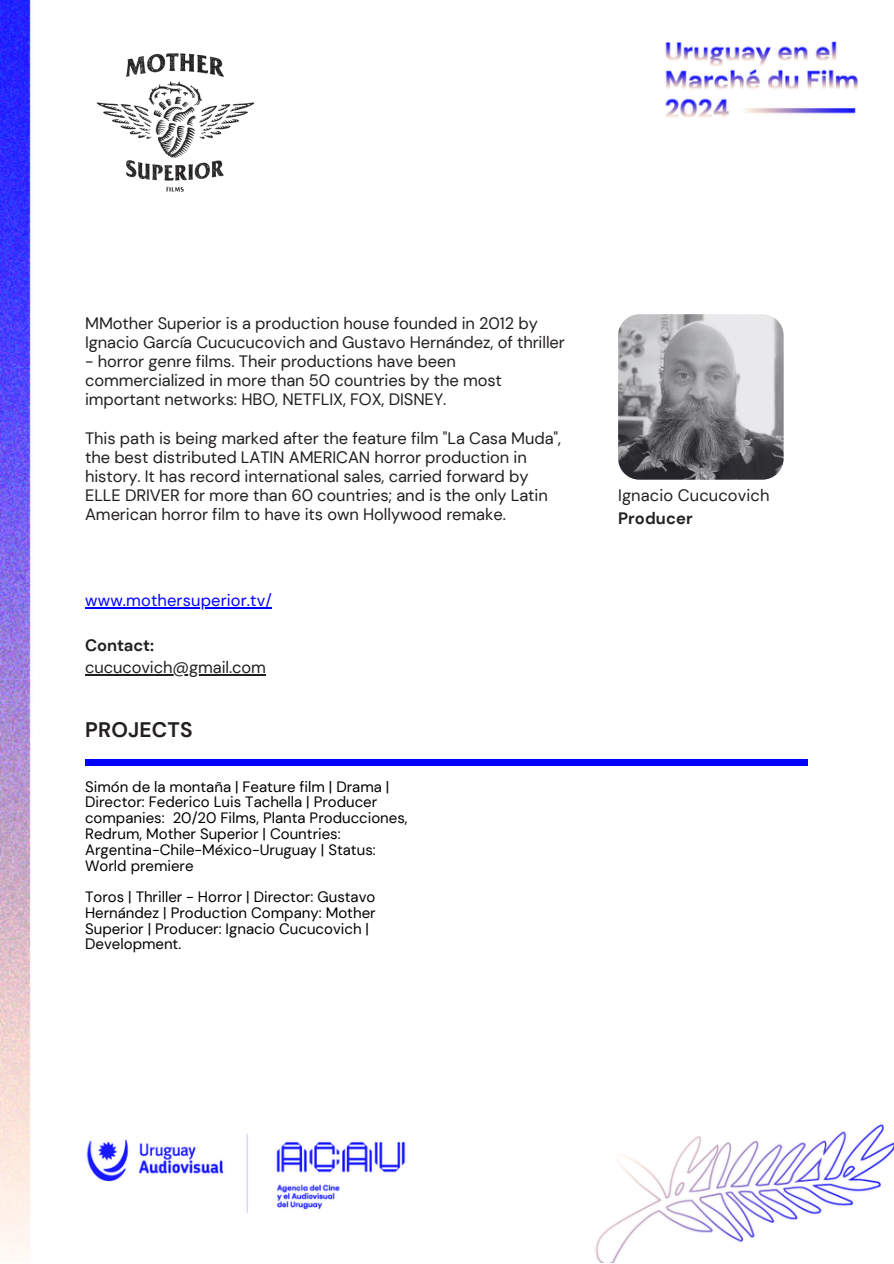
<style>
.page{position:relative;width:894px;height:1264px;background:#fff}
.page>*{position:absolute;margin:0;border:0;box-sizing:border-box;transform-origin:0 0}
.t1{font:700 21px "DM Sans";letter-spacing:.005em;color:#231f20}
.t2{font:16.5px/19.2px "DM Sans";letter-spacing:-.005em;color:#231f20}
.t3{font:16.5px "DM Sans";letter-spacing:.005em;color:#00f}
.t4{font:700 16.5px "DM Sans";letter-spacing:.005em;color:#231f20}
.t5{font:15px/15.8px "DM Sans";color:#000}
</style>
<div class="page">
<img style="left:0;top:1px;width:893px;height:1261px">
<img style="left:618px;top:314px;width:165px;height:165px;border-radius:21px">
<div style="left:85px;top:759px;width:723px;height:6px;background:#00f"></div>
<img style="left:85px;top:32px;width:180px;height:180px">
<hr style="left:85px;top:674px;width:181px;height:1px;background:#231f20">
<hr style="left:85px;top:607px;width:187px;height:1px;background:#00f">
<p class="t2" style="left:85px;top:313px;width:481px">MMother Superior is a production house founded in 2012 by<br>Ignacio García Cucucucovich and Gustavo Hernández, of thriller</p>
<p class="t2" style="left:85px;top:352px;width:418px">- horror genre films. Their productions have been commercialized in more than 50 countries by the most important networks: HBO, NETFLIX, FOX, DISNEY.</p>
<p class="t2" style="left:85px;top:428px;width:477px">This path is being marked after the feature film "La Casa Muda", the best distributed LATIN AMERICAN horror production in history. It has record international sales, carried forward by ELLE DRIVER for more than 60 countries; and is the only Latin American horror film to have its own Hollywood remake.</p>
<p class="t3" style="left:85px;top:589px;width:188px">www.mothersuperior.tv/</p>
<p class="t4" style="left:85px;top:634px;width:70px">Contact:</p>
<p class="t2" style="left:85px;top:658px;width:182px">cucucovich@gmail.com</p>
<p class="t1" style="left:85px;top:715px;width:109px">PROJECTS</p>
<h1 class="t5" style="left:85px;top:778px;width:324px">Simón de la montaña | Feature film | Drama | Director: Federico Luis Tachella | Producer companies: 20/20 Films, Planta Producciones, Redrum, Mother Superior | Countries:<br>Argentina-Chile-México-Uruguay | Status:<br>World premiere</h1>
<p class="t5" style="left:85px;top:889px;width:292px">Toros | Thriller - Horror | Director: Gustavo Hernández | Production Company: Mother Superior | Producer: Ignacio Cucucovich | Development.</p>
<p class="t2" style="left:618px;top:486px;width:153px">Ignacio Cucucovich</p>
<p class="t4" style="left:618px;top:507px;width:76px">Producer</p>
</div>
